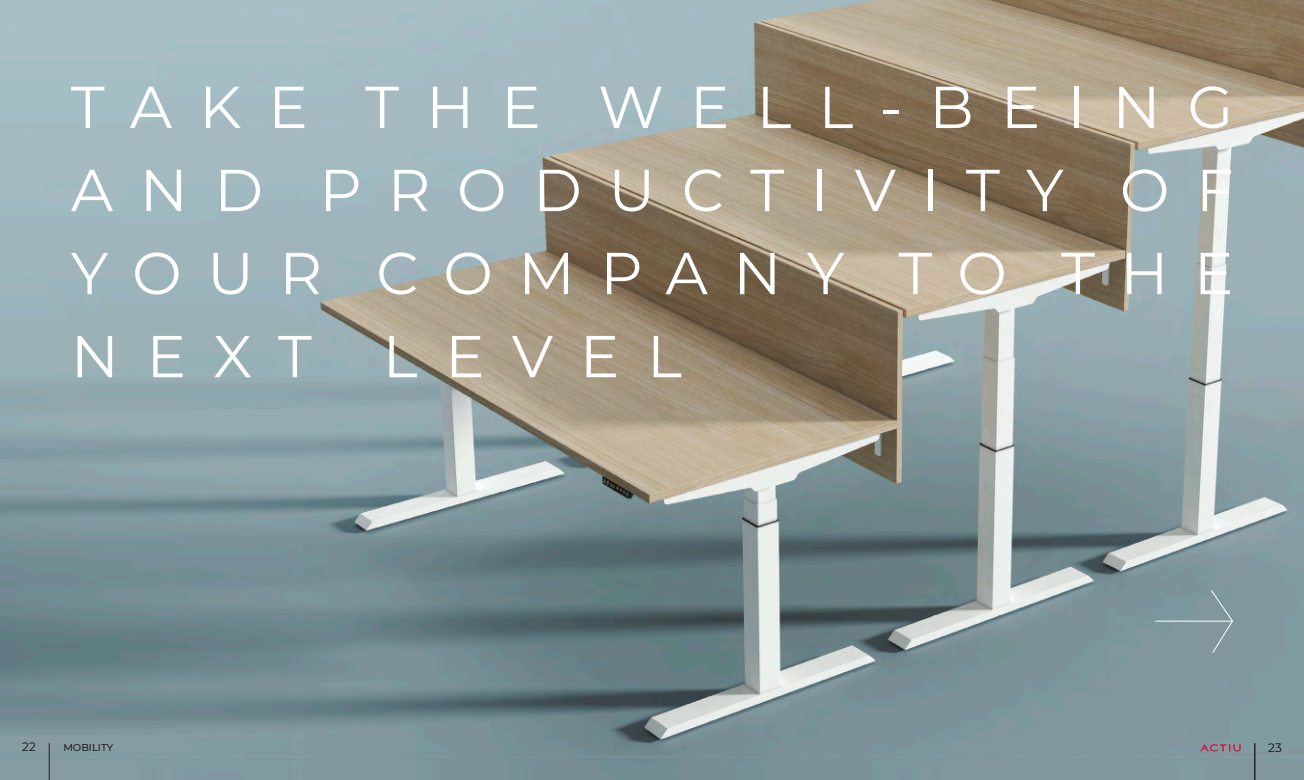
<style>
.page{position:relative;width:1304px;height:780px;background:#fff}
.page>*{position:absolute;margin:0;border:0;box-sizing:border-box;transform-origin:0 0}
.t1{font:59px/83px "Montserrat";letter-spacing:.45em;color:#fff;text-align:justify}
.t2{font:300 12px "Montserrat";color:#231f20}
.t3{font:500 10px "Montserrat";color:#231f20}
</style>
<div class="page">
<img style="left:0;top:0;width:1304px;height:780px">
<svg style="left:1210px;top:588px;width:24px;height:66px;background:#879ca2"></svg>
<hr style="left:1155px;top:620px;width:77px;height:1px;background:#fff">
<hr style="left:49px;top:743px;width:1px;height:37px;background:#231f20">
<hr style="left:1255px;top:743px;width:1px;height:37px;background:#231f20">
<svg style="left:1200px;top:744px;width:41px;height:7px"></svg>
<p class="t1" style="left:71px;top:63px;width:1164px">TAKE THE WELL-BEING AND PRODUCTIVITY OF YOUR COMPANY TO THE NEXT LEVEL</p>
<p class="t2" style="left:22px;top:739px;width:15px">22</p>
<p class="t3" style="left:63px;top:740px;width:51px">MOBILITY</p>
<p class="t2" style="left:1268px;top:739px;width:15px">23</p>
</div>
